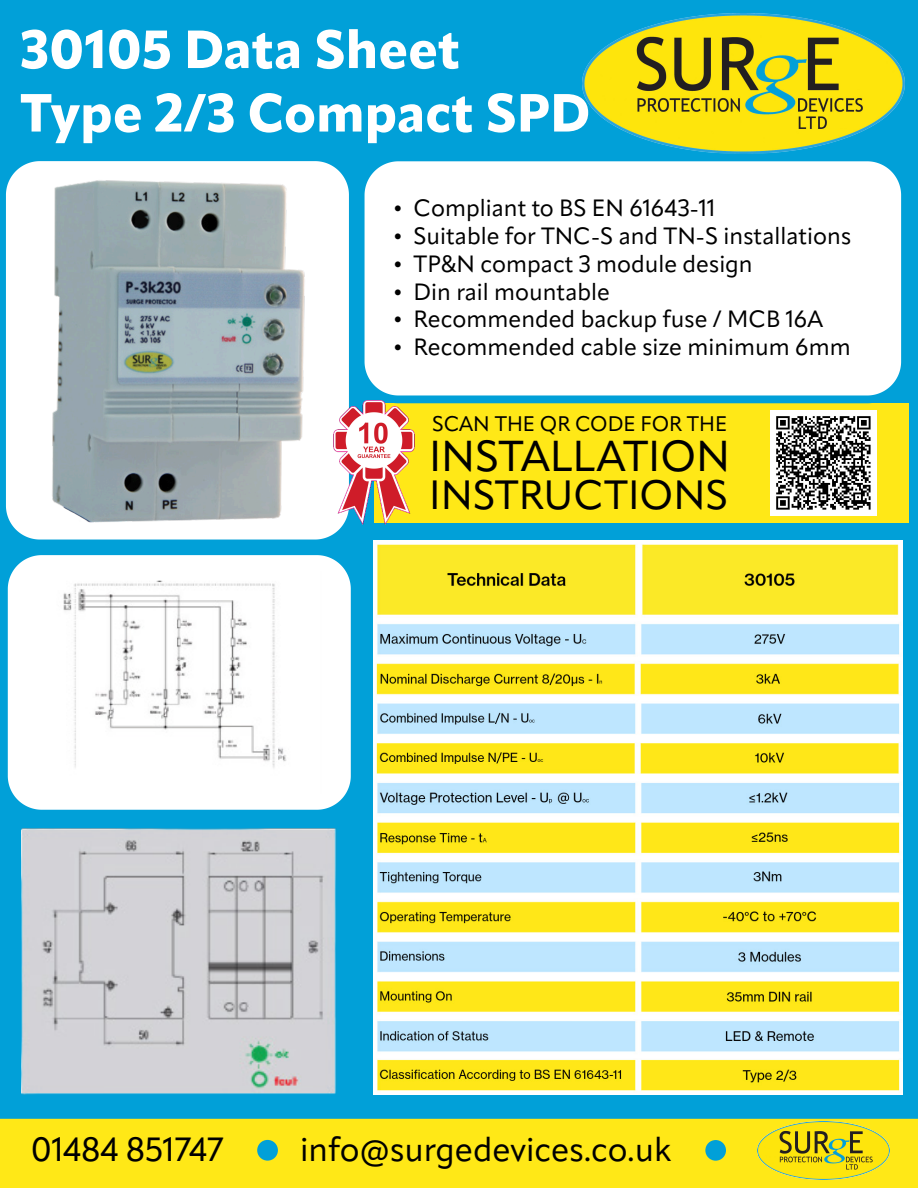
<style>
.page{position:relative;width:918px;height:1188px;background:#01a0d8}
.page>*{position:absolute;margin:0;border:0;box-sizing:border-box;transform-origin:0 0}
.t1{font:800 52.95px/63.4px "Apparat";color:#fff}
.t2{font:42.75px "Apparat";color:#000}
.t3{font:40.35px "Apparat";color:#000}
.t4{font:33.15px "Apparat";color:#000}
.t5{font:33px "Apparat";color:#000}
.t6{font:23.25px "Apparat";color:#000}
.t7{font:20.85px "Apparat";color:#000}
.s1{font-family:"Times New Roman"}
</style>
<div class="page">
<div style="left:374px;top:403px;width:535px;height:120px;background:#ffe817"></div>
<div style="left:5px;top:161px;width:344px;height:379px;background:#fff"></div>
<img style="left:582px;top:14px;width:323px;height:135px">
<img style="left:311px;top:378px;width:126px;height:163px">
<div style="left:0;top:1118px;width:918px;height:70px;background:#ffe817"></div>
<div style="left:257px;top:1140px;width:21px;height:21px;background:#01a0d8;border-radius:50%"></div>
<div style="left:705px;top:1140px;width:21px;height:21px;background:#01a0d8;border-radius:50%"></div>
<img style="left:757px;top:1122px;width:133px;height:57px">
<svg style="left:352px;top:149px;width:550px;height:259px"></svg>
<div style="left:431px;top:415px;width:296px;height:97px;background:#ffe817"></div>
<img style="left:771px;top:410px;width:105px;height:106px">
<img style="left:373px;top:541px;width:530px;height:553px">
<img style="left:52px;top:180px;width:253px;height:343px">
<img style="left:21px;top:829px;width:315px;height:265px">
<svg style="left:7px;top:555px;width:344px;height:255px"></svg>
<img style="left:37px;top:571px;width:284px;height:223px">
<h1 class="t1" style="left:20px;top:18px;width:572px">30105 Data Sheet<br>Type 2/3 Compact SPD</h1>
<p class="t6" style="left:394px;top:194px;width:323px"><span class="s1">•</span> Compliant to BS EN 61643-11</p>
<p class="t6" style="left:394px;top:222px;width:459px"><span class="s1">•</span> Suitable for TNC-S and TN-S installations</p>
<p class="t6" style="left:394px;top:249px;width:360px"><span class="s1">•</span> TP&amp;N compact 3 module design</p>
<p class="t6" style="left:394px;top:277px;width:218px"><span class="s1">•</span> Din rail mountable</p>
<p class="t6" style="left:394px;top:305px;width:431px"><span class="s1">•</span> Recommended backup fuse / MCB 16A</p>
<p class="t6" style="left:394px;top:333px;width:459px"><span class="s1">•</span> Recommended cable size minimum 6mm</p>
<p class="t7" style="left:432px;top:411px;width:297px">SCAN THE QR CODE FOR THE</p>
<h2 class="t2" style="left:429px;top:431px;width:303px">INSTALLATION</h2>
<h3 class="t3" style="left:429px;top:471px;width:300px">INSTRUCTIONS</h3>
<h3 class="t4" style="left:31px;top:1129px;width:194px">01484 851747</h3>
<h3 class="t5" style="left:300px;top:1129px;width:373px">info@surgedevices.co.uk</h3>
</div>
